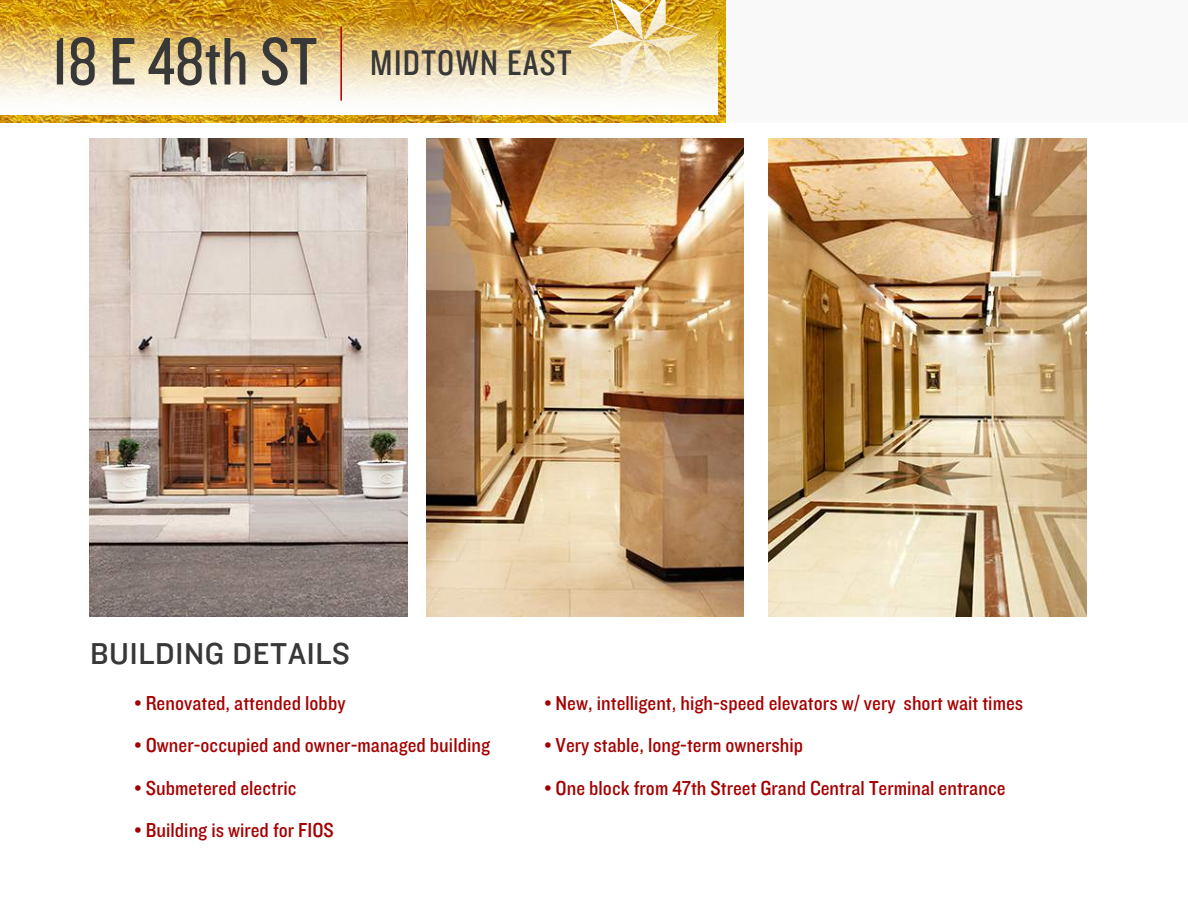
<style>
.page{position:relative;width:1188px;height:918px;background:#fff}
.page>*{position:absolute;margin:0;border:0;box-sizing:border-box;transform-origin:0 0}
.t1{font:37.05px "Knockout HTF29 Junior Liteweight";letter-spacing:.04em;color:#383838}
.t2{font:31.35px "Knockout HTF31 Junior Middlewt";letter-spacing:.02em;color:#383838}
.t3{font:21px "Knockout HTF30 Junior Welterwt";color:#a40000}
.s1{font-size:69.75px}
</style>
<div class="page">
<div style="left:678px;top:0;width:510px;height:122px;background:#f9f9f9"></div>
<img style="left:0;top:0;width:725px;height:122px">
<img style="left:1px;top:20px;width:716px;height:95px">
<hr style="left:340px;top:26px;width:2px;height:75px;background:#a40000">
<img style="left:587px;top:0;width:112px;height:92px">
<img style="left:90px;top:139px;width:317px;height:477px">
<img style="left:769px;top:139px;width:318px;height:477px">
<img style="left:426px;top:139px;width:317px;height:477px">
<h1 class="t1" style="left:52px;top:44px;width:521px"><span class="s1">18 E 48th ST</span> MIDTOWN EAST</h1>
<h2 class="t2" style="left:90px;top:637px;width:262px">BUILDING DETAILS</h2>
<p class="t3" style="left:135px;top:692px;width:213px">• Renovated, attended lobby</p>
<p class="t3" style="left:545px;top:692px;width:480px">• New, intelligent, high-speed elevators w/ very short wait times</p>
<p class="t3" style="left:135px;top:735px;width:357px">• Owner-occupied and owner-managed building</p>
<p class="t3" style="left:545px;top:735px;width:260px">• Very stable, long-term ownership</p>
<p class="t3" style="left:135px;top:777px;width:163px">• Submetered electric</p>
<p class="t3" style="left:545px;top:777px;width:462px">• One block from 47th Street Grand Central Terminal entrance</p>
<p class="t3" style="left:135px;top:819px;width:201px">• Building is wired for FIOS</p>
</div>
